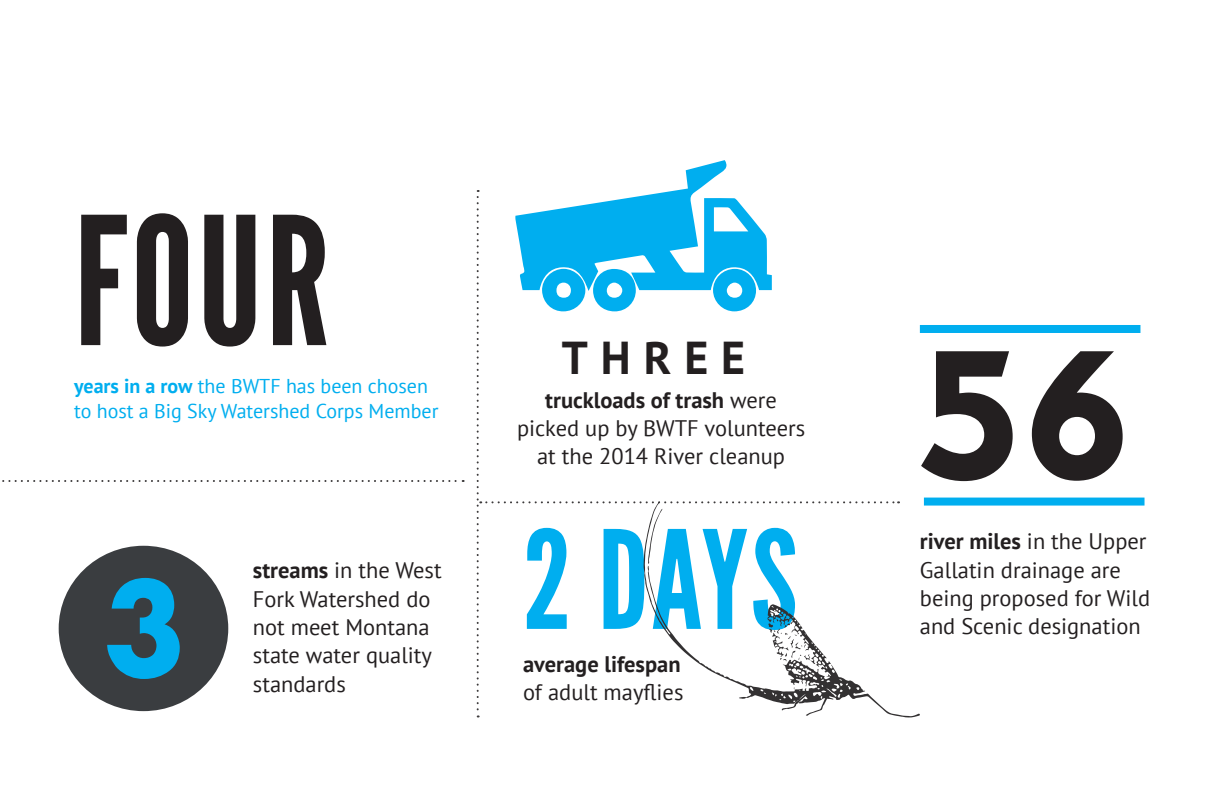
<style>
.page{position:relative;width:1224px;height:792px;background:#fff}
.page>*{position:absolute;margin:0;border:0;box-sizing:border-box;transform-origin:0 0}
.t1{font:177.4px "League Gothic";color:#231f20}
.t2{font:177.4px "Geometric 415 BT Black A";color:#231f20}
.t3{font:136px "League Gothic";color:#00aeef}
.t4{font:700 46px "PT Sans";letter-spacing:.28em;color:#231f20}
.t5{font:22.4px/28.4px "PT Sans";color:#231f20}
.t6{font:700 22.4px "PT Sans";color:#231f20}
.t7{font:20px/25.2px "PT Sans";color:#00aeef}
.s1{font-weight:700}
</style>
<div class="page">
<div style="left:59px;top:546px;width:169px;height:165px;background:#3a3d40;border-radius:50%"></div>
<svg style="left:107px;top:578px;width:73px;height:101px"></svg>
<svg style="left:2px;top:480px;width:462px;height:2px"></svg>
<svg style="left:477px;top:160px;width:422px;height:557px"></svg>
<div style="left:924px;top:498px;width:221px;height:8px;background:#00aeef"></div>
<div style="left:920px;top:325px;width:220px;height:8px;background:#00aeef"></div>
<h1 class="t1" style="left:74px;top:176px;width:257px">FOUR</h1>
<p class="t7" style="left:74px;top:373px;width:366px"><span class="s1">years in a row</span> the BWTF has been chosen to host a Big Sky Watershed Corps Member</p>
<p class="t5" style="left:253px;top:556px;width:190px"><span class="s1">streams</span> in the West<br>Fork Watershed do not meet Montana state water quality standards</p>
<h3 class="t4" style="left:562px;top:327px;width:185px">THREE</h3>
<p class="t5" style="left:517px;top:385px;width:290px;text-align:center"><span class="s1">truckloads of trash</span> were picked up by BWTF volunteers at the 2014 River cleanup</p>
<h2 class="t3" style="left:523px;top:499px;width:276px">2 DAYS</h2>
<p class="t6" style="left:523px;top:649px;width:159px">average lifespan</p>
<p class="t5" style="left:523px;top:678px;width:162px">of adult mayflies</p>
<h1 class="t2" style="left:920px;top:306px;width:210px">56</h1>
<p class="t5" style="left:920px;top:527px;width:232px"><span class="s1">river miles</span> in the Upper<br>Gallatin drainage are being proposed for Wild and Scenic designation</p>
</div>
